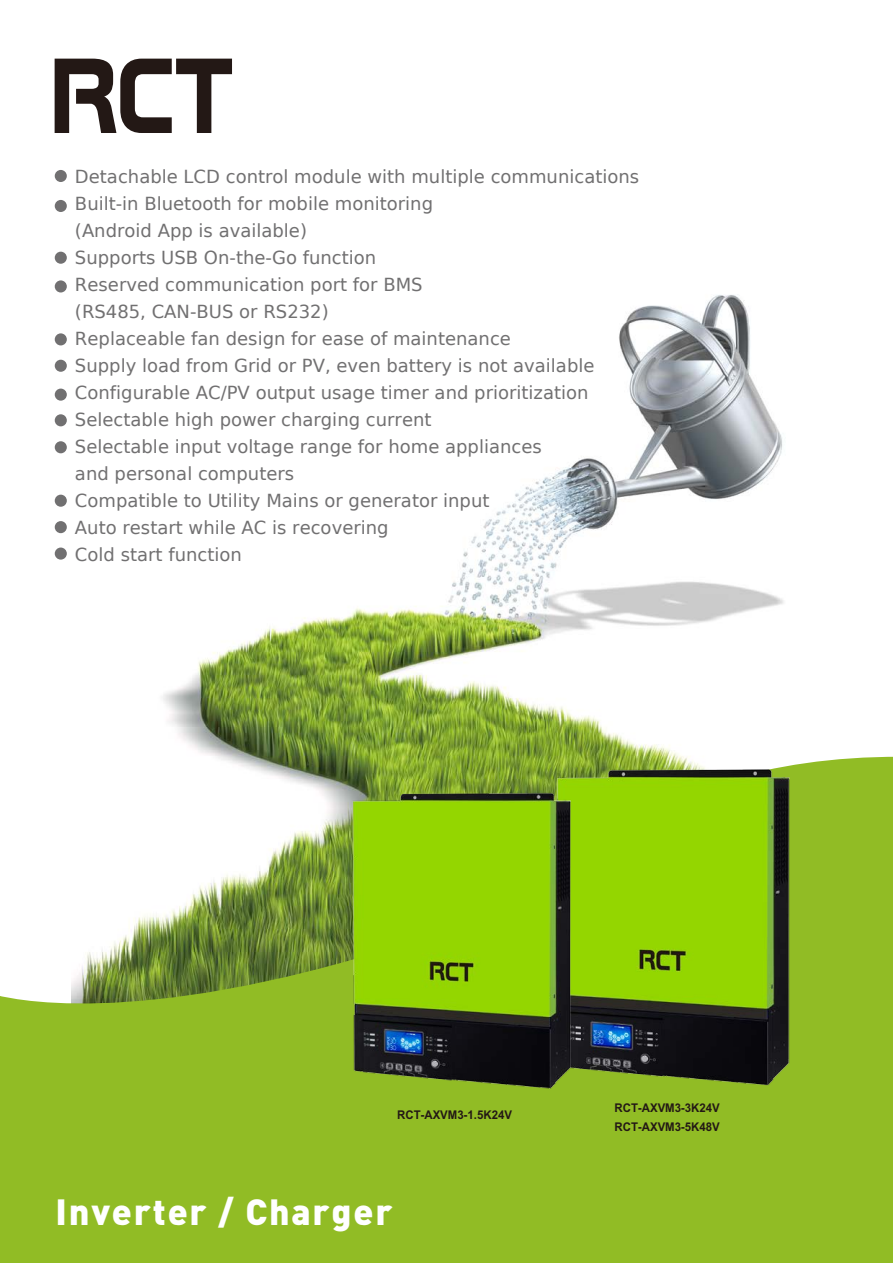
<style>
.page{position:relative;width:893px;height:1263px;background:#fff}
.page>*{position:absolute;margin:0;border:0;box-sizing:border-box;transform-origin:0 0}
.t1{font:900 36px "DIN";letter-spacing:.05em;color:#fff}
.t2{font:18px/27px "DejaVu Sans";color:#717071}
.t3{font:700 12px "Arial";color:#231815;scale:.95 1}
</style>
<div class="page">
<img style="left:163px;top:295px;width:621px;height:461px">
<svg style="left:0;top:756px;width:893px;height:507px;fill:#91bc25"></svg>
<svg style="left:55px;top:59px;width:177px;height:74px"></svg>
<div style="left:55px;top:170px;width:12px;height:12px;background:#717071;border-radius:50%"></div>
<div style="left:55px;top:200px;width:12px;height:12px;background:#717071;border-radius:50%"></div>
<div style="left:55px;top:252px;width:12px;height:12px;background:#717071;border-radius:50%"></div>
<div style="left:55px;top:280px;width:12px;height:12px;background:#717071;border-radius:50%"></div>
<div style="left:55px;top:333px;width:12px;height:12px;background:#717071;border-radius:50%"></div>
<div style="left:55px;top:360px;width:12px;height:12px;background:#717071;border-radius:50%"></div>
<div style="left:55px;top:389px;width:12px;height:12px;background:#717071;border-radius:50%"></div>
<div style="left:55px;top:414px;width:12px;height:12px;background:#717071;border-radius:50%"></div>
<div style="left:55px;top:441px;width:12px;height:12px;background:#717071;border-radius:50%"></div>
<div style="left:55px;top:495px;width:12px;height:12px;background:#717071;border-radius:50%"></div>
<div style="left:55px;top:521px;width:12px;height:12px;background:#717071;border-radius:50%"></div>
<div style="left:55px;top:547px;width:12px;height:13px;background:#717071;border-radius:50%"></div>
<img style="left:532px;top:719px;width:278px;height:417px">
<img style="left:330px;top:746px;width:260px;height:390px">
<p class="t2" style="left:75px;top:163px;width:566px">Detachable LCD control module with multiple communications Built-in Bluetooth for mobile monitoring<br>(Android App is available)<br>Supports USB On-the-Go function<br>Reserved communication port for BMS<br>(RS485, CAN-BUS or RS232)<br>Replaceable fan design for ease of maintenance<br>Supply load from Grid or PV, even battery is not available Configurable AC/PV output usage timer and prioritization Selectable high power charging current<br>Selectable input voltage range for home appliances<br>and personal computers<br>Compatible to Utility Mains or generator input<br>Auto restart while AC is recovering<br>Cold start function</p>
<p class="t3" style="left:397px;top:1108px;width:122px">RCT-AXVM3-1.5K24V</p>
<h1 class="t1" style="left:55px;top:1188px;width:339px">Inverter / Charger</h1>
<p class="t3" style="left:615px;top:1101px;width:112px">RCT-AXVM3-3K24V</p>
<p class="t3" style="left:615px;top:1120px;width:112px">RCT-AXVM3-5K48V</p>
</div>
